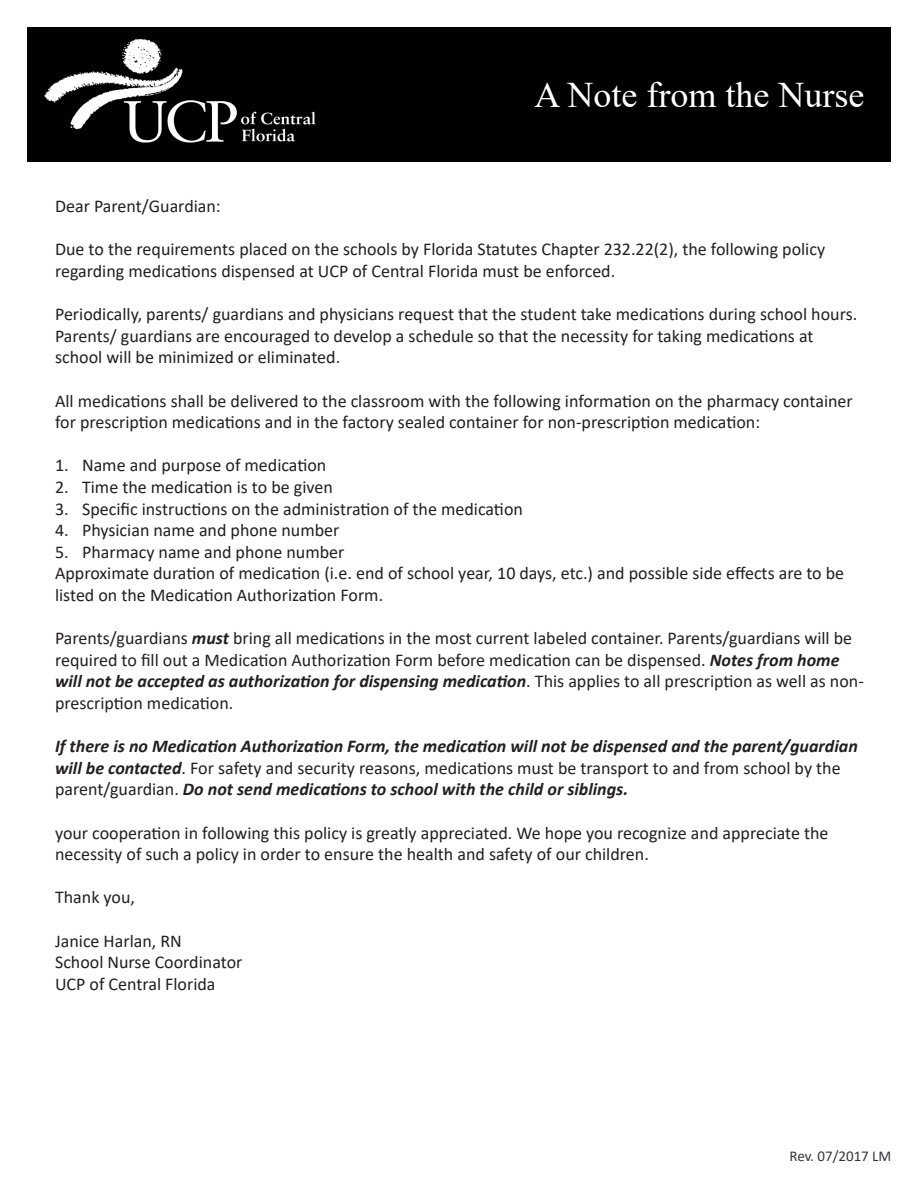
<style>
.page{position:relative;width:918px;height:1188px;background:#fff}
.page>*{position:absolute;margin:0;border:0;box-sizing:border-box;transform-origin:0 0}
.t1{font:36px "Times New Roman";color:#fff}
.t2{font:18px/21.6px "Calibri";color:#231f20}
.t3{font:italic 700 18px/21.6px "Calibri";color:#231f20}
.t4{font:15px "Calibri";color:#363539}
.s1{font-weight:700;font-style:italic}
.s2{font-weight:400;font-style:normal}
</style>
<div class="page">
<div style="left:27px;top:27px;width:864px;height:134px;background:#000"></div>
<img style="left:44px;top:39px;width:272px;height:104px">
<p class="t1" style="left:535px;top:69px;width:331px">A Note from the Nurse</p>
<p class="t2" style="left:55px;top:195px;width:167px">Dear Parent/Guardian:</p>
<p class="t2" style="left:55px;top:238px;width:772px">Due to the requirements placed on the schools by Florida Statutes Chapter 232.22(2), the following policy regarding medications dispensed at UCP of Central Florida must be enforced.</p>
<p class="t2" style="left:55px;top:303px;width:804px">Periodically, parents/ guardians and physicians request that the student take medications during school hours.<br>Parents/ guardians are encouraged to develop a schedule so that the necessity for taking medications at school will be minimized or eliminated.</p>
<p class="t2" style="left:55px;top:389px;width:799px">All medications shall be delivered to the classroom with the following information on the pharmacy container for prescription medications and in the factory sealed container for non-prescription medication:</p>
<p class="t2" style="left:55px;top:454px;width:273px">1. Name and purpose of medication</p>
<p class="t2" style="left:55px;top:476px;width:279px">2. Time the medication is to be given</p>
<p class="t2" style="left:55px;top:497px;width:469px">3. Specific instructions on the administration of the medication</p>
<p class="t2" style="left:55px;top:519px;width:286px">4. Physician name and phone number</p>
<p class="t2" style="left:55px;top:541px;width:291px">5. Pharmacy name and phone number</p>
<p class="t2" style="left:55px;top:562px;width:791px">Approximate duration of medication (i.e. end of school year, 10 days, etc.) and possible side effects are to be listed on the Medication Authorization Form.</p>
<p class="t2" style="left:55px;top:627px;width:810px">Parents/guardians <span class="s1">must</span> bring all medications in the most current labeled container. Parents/guardians will be required to fill out a Medication Authorization Form before medication can be dispensed. <span class="s1">Notes from home will not be accepted as authorization for dispensing medication</span>. This applies to all prescription as well as non&shy;prescription medication.</p>
<p class="t3" style="left:55px;top:735px;width:804px">If there is no Medication Authorization Form, the medication will not be dispensed and the parent/guardian will be contacted<span class="s2">. For safety and security reasons, medications must be transport to and from school by the parent/guardian.</span> Do not send medications to school with the child or siblings.</p>
<p class="t2" style="left:55px;top:821px;width:775px">your cooperation in following this policy is greatly appreciated. We hope you recognize and appreciate the necessity of such a policy in order to ensure the health and safety of our children.</p>
<p class="t2" style="left:55px;top:886px;width:81px">Thank you,</p>
<p class="t2" style="left:55px;top:929px;width:128px">Janice Harlan, RN</p>
<p class="t2" style="left:55px;top:951px;width:189px">School Nurse Coordinator</p>
<p class="t2" style="left:55px;top:973px;width:162px">UCP of Central Florida</p>
<p class="t4" style="left:789px;top:1146px;width:103px">Rev. 07/2017 LM</p>
</div>
